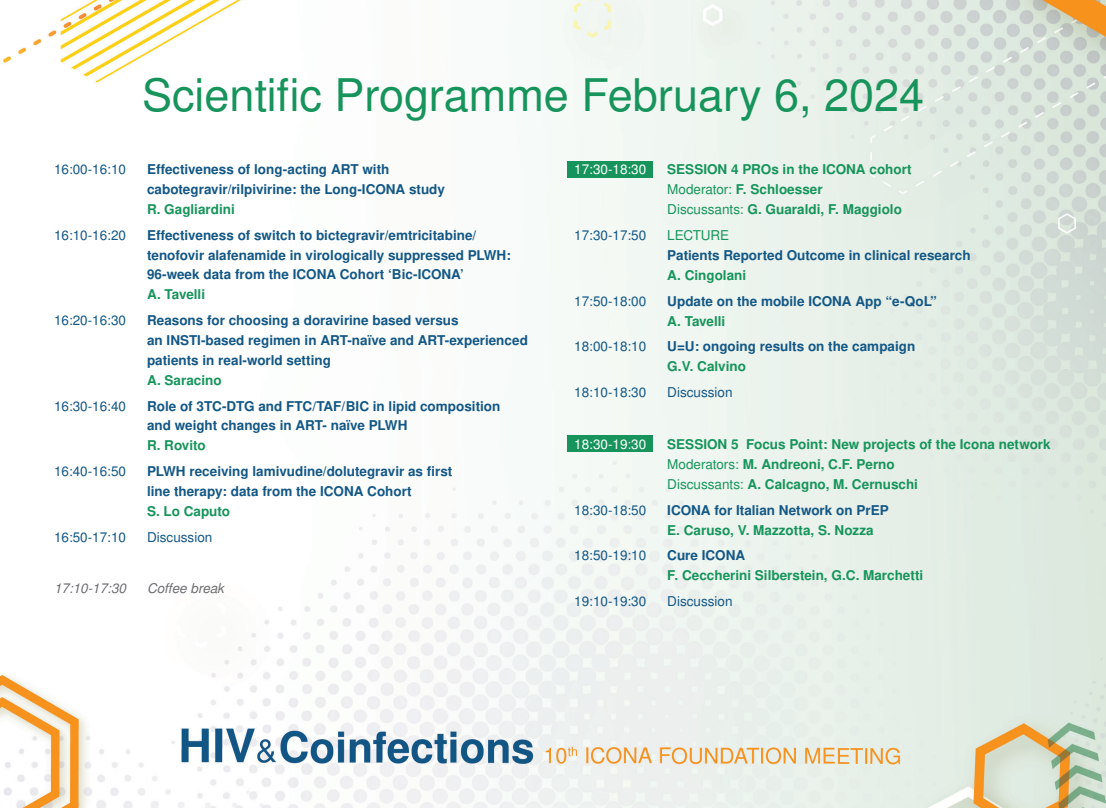
<style>
.page{position:relative;width:1106px;height:808px;background:#fff}
.page>*{position:absolute;margin:0;border:0;box-sizing:border-box;transform-origin:0 0}
.t1{font:45px "Nimbus San L";color:#16945b}
.t2{font:700 13.5px/19.5px "Nimbus San L";color:#135785}
.t3{font:700 13.5px "Nimbus San L";color:#16945b}
.t4{font:13.5px "Nimbus San L";color:#135785}
.t5{font:italic 13.5px "Nimbus San L";color:#6c6d70}
.t6{font:13.5px "Nimbus San L";color:#fff}
.t7{font:13.5px "Nimbus San L";letter-spacing:-.015em;color:#16945b}
.s1{font-weight:400}
</style>
<div class="page">
<img style="left:0;top:0;width:1106px;height:808px">
<div style="left:566px;top:161px;width:86px;height:17px;background:#16945b"></div>
<div style="left:566px;top:435px;width:86px;height:17px;background:#16945b"></div>
<p class="t1" style="left:142px;top:62px;width:783px">Scientific Programme February 6, 2024</p>
<p class="t4" style="left:54px;top:160px;width:74px">16:00-16:10</p>
<p class="t2" style="left:147px;top:160px;width:244px">Effectiveness of long-acting ART with</p>
<p class="t2" style="left:147px;top:180px;width:299px">cabotegravir/rilpivirine: the Long-ICONA study</p>
<p class="t3" style="left:147px;top:200px;width:89px">R. Gagliardini</p>
<p class="t4" style="left:54px;top:226px;width:74px">16:10-16:20</p>
<p class="t2" style="left:147px;top:225px;width:365px">Effectiveness of switch to bictegravir/emtricitabine/ tenofovir alafenamide in virologically suppressed PLWH:</p>
<p class="t2" style="left:147px;top:265px;width:318px">96-week data from the ICONA Cohort ‘Bic-ICONA’</p>
<p class="t3" style="left:147px;top:285px;width:60px">A. Tavelli</p>
<p class="t4" style="left:54px;top:311px;width:74px">16:20-16:30</p>
<p class="t2" style="left:147px;top:310px;width:313px">Reasons for choosing a doravirine based versus</p>
<p class="t2" style="left:147px;top:330px;width:382px">an INSTI-based regimen in ART-naïve and ART-experienced</p>
<p class="t2" style="left:147px;top:350px;width:185px">patients in real-world setting</p>
<p class="t3" style="left:147px;top:370px;width:76px">A. Saracino</p>
<p class="t4" style="left:54px;top:396px;width:74px">16:30-16:40</p>
<p class="t2" style="left:147px;top:396px;width:355px">Role of 3TC-DTG and FTC/TAF/BIC in lipid composition and weight changes in ART- naïve PLWH</p>
<p class="t3" style="left:147px;top:436px;width:60px">R. Rovito</p>
<p class="t4" style="left:54px;top:461px;width:74px">16:40-16:50</p>
<p class="t2" style="left:147px;top:461px;width:307px">PLWH receiving lamivudine/dolutegravir as first</p>
<p class="t2" style="left:147px;top:481px;width:266px">line therapy: data from the ICONA Cohort</p>
<p class="t3" style="left:147px;top:501px;width:85px">S. Lo Caputo</p>
<p class="t4" style="left:54px;top:527px;width:74px">16:50-17:10</p>
<p class="t4" style="left:147px;top:527px;width:67px">Discussion</p>
<p class="t5" style="left:54px;top:579px;width:74px">17:10-17:30</p>
<p class="t5" style="left:147px;top:579px;width:78px">Coffee break</p>
<p class="t6" style="left:574px;top:160px;width:74px">17:30-18:30</p>
<p class="t3" style="left:667px;top:160px;width:246px">SESSION 4 PROs in the ICONA cohort</p>
<p class="t3" style="left:667px;top:180px;width:157px"><span class="s1">Moderator:</span> F. Schloesser</p>
<p class="t3" style="left:667px;top:200px;width:236px"><span class="s1">Discussants:</span> G. Guaraldi, F. Maggiolo</p>
<p class="t4" style="left:574px;top:226px;width:74px">17:30-17:50</p>
<p class="t7" style="left:667px;top:226px;width:63px">LECTURE</p>
<p class="t2" style="left:667px;top:245px;width:305px">Patients Reported Outcome in clinical research</p>
<p class="t3" style="left:667px;top:265px;width:80px">A. Cingolani</p>
<p class="t4" style="left:574px;top:291px;width:74px">17:50-18:00</p>
<p class="t2" style="left:667px;top:291px;width:271px">Update on the mobile ICONA App “e-QoL”</p>
<p class="t3" style="left:667px;top:311px;width:60px">A. Tavelli</p>
<p class="t4" style="left:574px;top:337px;width:74px">18:00-18:10</p>
<p class="t2" style="left:667px;top:337px;width:249px">U=U: ongoing results on the campaign</p>
<p class="t3" style="left:667px;top:357px;width:80px">G.V. Calvino</p>
<p class="t4" style="left:574px;top:383px;width:74px">18:10-18:30</p>
<p class="t4" style="left:667px;top:383px;width:67px">Discussion</p>
<p class="t6" style="left:574px;top:434px;width:74px">18:30-19:30</p>
<p class="t3" style="left:667px;top:434px;width:385px">SESSION 5 Focus Point: New projects of the Icona network</p>
<p class="t3" style="left:667px;top:454px;width:229px"><span class="s1">Moderators:</span> M. Andreoni, C.F. Perno</p>
<p class="t3" style="left:667px;top:474px;width:252px"><span class="s1">Discussants:</span> A. Calcagno, M. Cernuschi</p>
<p class="t4" style="left:574px;top:500px;width:74px">18:30-18:50</p>
<p class="t2" style="left:667px;top:500px;width:223px">ICONA for Italian Network on PrEP</p>
<p class="t3" style="left:667px;top:520px;width:208px">E. Caruso, V. Mazzotta, S. Nozza</p>
<p class="t4" style="left:574px;top:546px;width:74px">18:50-19:10</p>
<p class="t2" style="left:667px;top:546px;width:79px">Cure ICONA</p>
<p class="t3" style="left:667px;top:566px;width:257px">F. Ceccherini Silberstein, G.C. Marchetti</p>
<p class="t4" style="left:574px;top:592px;width:74px">19:10-19:30</p>
<p class="t4" style="left:667px;top:592px;width:67px">Discussion</p>
</div>
